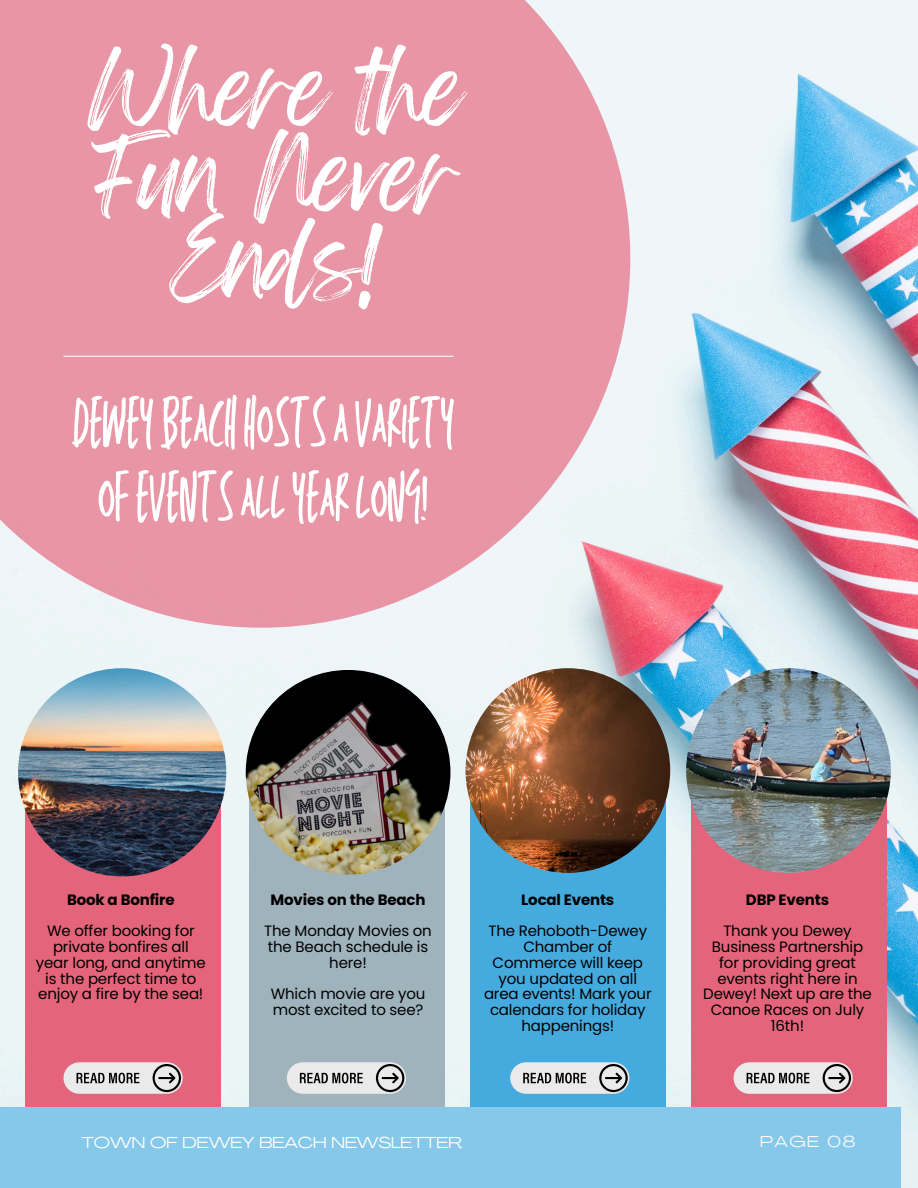
<style>
.page{position:relative;width:918px;height:1188px;background:#fff}
.page>*{position:absolute;margin:0;border:0;box-sizing:border-box;transform-origin:0 0}
.t1{font:86.1px/85.5px "Feeling Passionate";letter-spacing:-.01em;color:#fff;text-align:center}
.t2{font:67.5px/74.2px "TC Chaddlewood Regular";letter-spacing:-.01em;color:#fff;text-align:center}
.t3{font:15.6px "Agrandir Grand";color:#fff}
.t4{font:15.6px "Agrandir Grand";letter-spacing:.1em;color:#fafafa}
.t5{font:15px/15.8px "Poppins";letter-spacing:-.01em;color:#000;text-align:center}
.t6{font:700 15px "Poppins";letter-spacing:-.01em;color:#000}
</style>
<div class="page">
<img style="left:0;top:0;width:918px;height:1188px">
<svg style="left:0;top:0;width:630px;height:628px;fill:#e895a5"></svg>
<hr style="left:63px;top:356px;width:391px;height:1px;background:#fff">
<div style="left:26px;top:798px;width:195px;height:309px;background:#e4657b"></div>
<img style="left:18px;top:668px;width:208px;height:208px;border-radius:50%">
<div style="left:63px;top:1062px;width:120px;height:32px;background:#eaeaea;border-radius:16px"></div>
<svg style="left:153px;top:1064px;width:28px;height:28px"></svg>
<svg style="left:77px;top:1073px;width:63px;height:10px"></svg>
<div style="left:249px;top:772px;width:195px;height:373px;background:#9fb3bc"></div>
<img style="left:246px;top:670px;width:204px;height:205px;border-radius:50%">
<div style="left:470px;top:772px;width:195px;height:364px;background:#45abde"></div>
<img style="left:466px;top:668px;width:204px;height:205px;border-radius:50%">
<div style="left:691px;top:760px;width:195px;height:376px;background:#e4657b"></div>
<div style="left:0;top:1107px;width:901px;height:81px;background:#85c8e9"></div>
<img style="left:686px;top:668px;width:205px;height:205px;border-radius:50%">
<div style="left:287px;top:1062px;width:119px;height:32px;background:#eaeaea;border-radius:16px"></div>
<svg style="left:376px;top:1064px;width:28px;height:28px"></svg>
<svg style="left:300px;top:1073px;width:63px;height:10px"></svg>
<div style="left:510px;top:1062px;width:119px;height:32px;background:#eaeaea;border-radius:16px"></div>
<svg style="left:599px;top:1064px;width:29px;height:28px"></svg>
<svg style="left:523px;top:1073px;width:63px;height:10px"></svg>
<div style="left:734px;top:1062px;width:119px;height:32px;background:#eaeaea;border-radius:16px"></div>
<svg style="left:823px;top:1064px;width:28px;height:28px"></svg>
<svg style="left:747px;top:1073px;width:63px;height:10px"></svg>
<h4 class="t1" style="left:87px;top:50px;width:378px">Where the<br>Fun Never<br>Ends!</h4>
<p class="t2" style="left:71px;top:385px;width:385px">DEWEYBEACHHOSTSAVARIETY<br>OFEVENTSALLYEARLONG!</p>
<p class="t6" style="left:67px;top:889px;width:109px">Book a Bonfire</p>
<h4 class="t5" style="left:36px;top:923px;width:171px">We offer booking for private bonfires all year long, and anytime is the perfect time to enjoy a fire by the sea!</h4>
<p class="t6" style="left:271px;top:889px;width:156px">Movies on the Beach</p>
<p class="t5" style="left:264px;top:923px;width:169px">The Monday Movies on the Beach schedule is here!</p>
<p class="t5" style="left:271px;top:986px;width:156px;text-align:left">Which movie are you most excited to see?</p>
<h4 class="t6" style="left:521px;top:889px;width:95px">Local Events</h4>
<p class="t5" style="left:484px;top:923px;width:169px">The Rehoboth-Dewey<br>Chamber of<br>Commerce will keep you updated on all area events! Mark your calendars for holiday happenings!</p>
<p class="t6" style="left:746px;top:889px;width:85px">DBP Events</p>
<h4 class="t5" style="left:703px;top:923px;width:170px">Thank you Dewey<br>Business Partnership for providing great events right here in<br>Dewey! Next up are the<br>Canoe Races on July<br>16th!</h4>
<p class="t3" style="left:82px;top:1136px;width:382px">TOWN OF DEWEY BEACH NEWSLETTER</p>
<p class="t4" style="left:760px;top:1135px;width:97px">PAGE 08</p>
</div>
